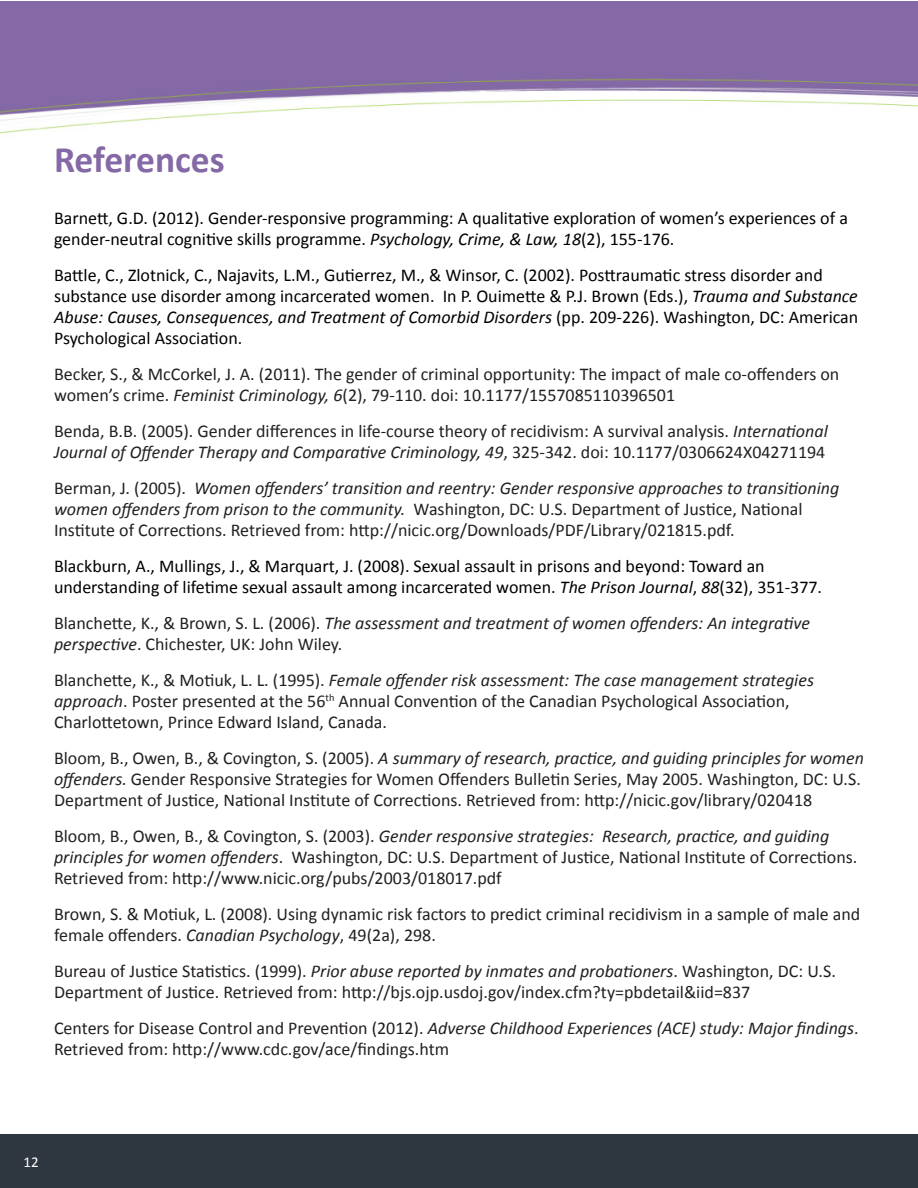
<style>
.page{position:relative;width:918px;height:1188px;background:#fff}
.page>*{position:absolute;margin:0;border:0;box-sizing:border-box;transform-origin:0 0}
.t1{font:700 37.5px "Calibri";color:#8569a6}
.t2{font:18px/21px "Calibri";color:#231f20}
.t3{font:18px/21px "Calibri";color:#000}
.t4{font:italic 18px/21px "Calibri";color:#231f20}
.Page_Numbers{font:15px "Calibri";color:#fff}
.s1{font-style:italic}
.s2{font-style:normal}
</style>
<div class="page">
<img style="left:0;top:1px;width:918px;height:133px">
<div style="left:0;top:1134px;width:918px;height:54px;background:#2e3640"></div>
<p class="t1" style="left:54px;top:135px;width:172px">References</p>
<p class="t3" style="left:54px;top:208px;width:795px">Barnett, G.D. (2012). Gender-responsive programming: A qualitative exploration of women’s experiences of a gender-neutral cognitive skills programme. <span class="s1">Psychology, Crime, &amp; Law, 18</span>(2), 155-176.</p>
<p class="t3" style="left:54px;top:265px;width:806px">Battle, C., Zlotnick, C., Najavits, L.M., Gutierrez, M., &amp; Winsor, C. (2002). Posttraumatic stress disorder and substance use disorder among incarcerated women. In P. Ouimette &amp; P.J. Brown (Eds.), <span class="s1">Trauma and Substance Abuse: Causes, Consequences, and Treatment of Comorbid Disorders</span> (pp. 209-226). Washington, DC: American Psychological Association.</p>
<p class="t2" style="left:54px;top:364px;width:787px">Becker, S., &amp; McCorkel, J. A. (2011). The gender of criminal opportunity: The impact of male co-offenders on women’s crime. <span class="s1">Feminist Criminology, 6</span>(2), 79-110. doi: 10.1177/1557085110396501</p>
<p class="t2" style="left:54px;top:421px;width:775px">Benda, B.B. (2005). Gender differences in life-course theory of recidivism: A survival analysis. <span class="s1">International<br>Journal of Offender Therapy and Comparative Criminology, 49</span>, 325-342. doi: 10.1177/0306624X04271194</p>
<p class="t2" style="left:54px;top:478px;width:787px">Berman, J. (2005). <span class="s1">Women offenders’ transition and reentry: Gender responsive approaches to transitioning women offenders from prison to the community.</span> Washington, DC: U.S. Department of Justice, National<br>Institute of Corrections. Retrieved from: http://nicic.org/Downloads/PDF/Library/021815.pdf.</p>
<p class="t3" style="left:54px;top:556px;width:770px">Blackburn, A., Mullings, J., &amp; Marquart, J. (2008). Sexual assault in prisons and beyond: Toward an understanding of lifetime sexual assault among incarcerated women. <span class="s1">The Prison Journal</span>, <span class="s1">88</span>(32), 351-377.</p>
<p class="t4" style="left:54px;top:612px;width:758px"><span class="s2">Blanchette, K., &amp; Brown, S. L. (2006).</span> The assessment and treatment of women offenders: An integrative perspective<span class="s2">. Chichester, UK: John Wiley.</span></p>
<p class="t2" style="left:54px;top:670px;width:762px">Blanchette, K., &amp; Motiuk, L. L. (1995). <span class="s1">Female offender risk assessment: The case management strategies approach</span>. Poster presented at the 56<sup>th</sup> Annual Convention of the Canadian Psychological Association,<br>Charlottetown, Prince Edward Island, Canada.</p>
<p class="t2" style="left:54px;top:748px;width:811px">Bloom, B., Owen, B., &amp; Covington, S. (2005). <span class="s1">A summary of research, practice, and guiding principles for women offenders.</span> Gender Responsive Strategies for Women Offenders Bulletin Series, May 2005. Washington, DC: U.S.<br>Department of Justice, National Institute of Corrections. Retrieved from: http://nicic.gov/library/020418</p>
<p class="t2" style="left:54px;top:826px;width:805px">Bloom, B., Owen, B., &amp; Covington, S. (2003). <span class="s1">Gender responsive strategies: Research, practice, and guiding principles for women offenders</span>. Washington, DC: U.S. Department of Justice, National Institute of Corrections.<br>Retrieved from: http://www.nicic.org/pubs/2003/018017.pdf</p>
<p class="t2" style="left:54px;top:904px;width:808px">Brown, S. &amp; Motiuk, L. (2008). Using dynamic risk factors to predict criminal recidivism in a sample of male and female offenders. <span class="s1">Canadian Psychology</span>, 49(2a), 298.</p>
<p class="t2" style="left:54px;top:961px;width:783px">Bureau of Justice Statistics. (1999). <span class="s1">Prior abuse reported by inmates and probationers</span>. Washington, DC: U.S.<br>Department of Justice. Retrieved from: http://bjs.ojp.usdoj.gov/index.cfm?ty=pbdetail&amp;iid=837</p>
<p class="t2" style="left:54px;top:1018px;width:806px">Centers for Disease Control and Prevention (2012). <span class="s1">Adverse Childhood Experiences (ACE) study: Major findings</span>.<br>Retrieved from: http://www.cdc.gov/ace/findings.htm</p>
<p class="Page_Numbers" style="left:23px;top:1152px;width:17px">12</p>
</div>
